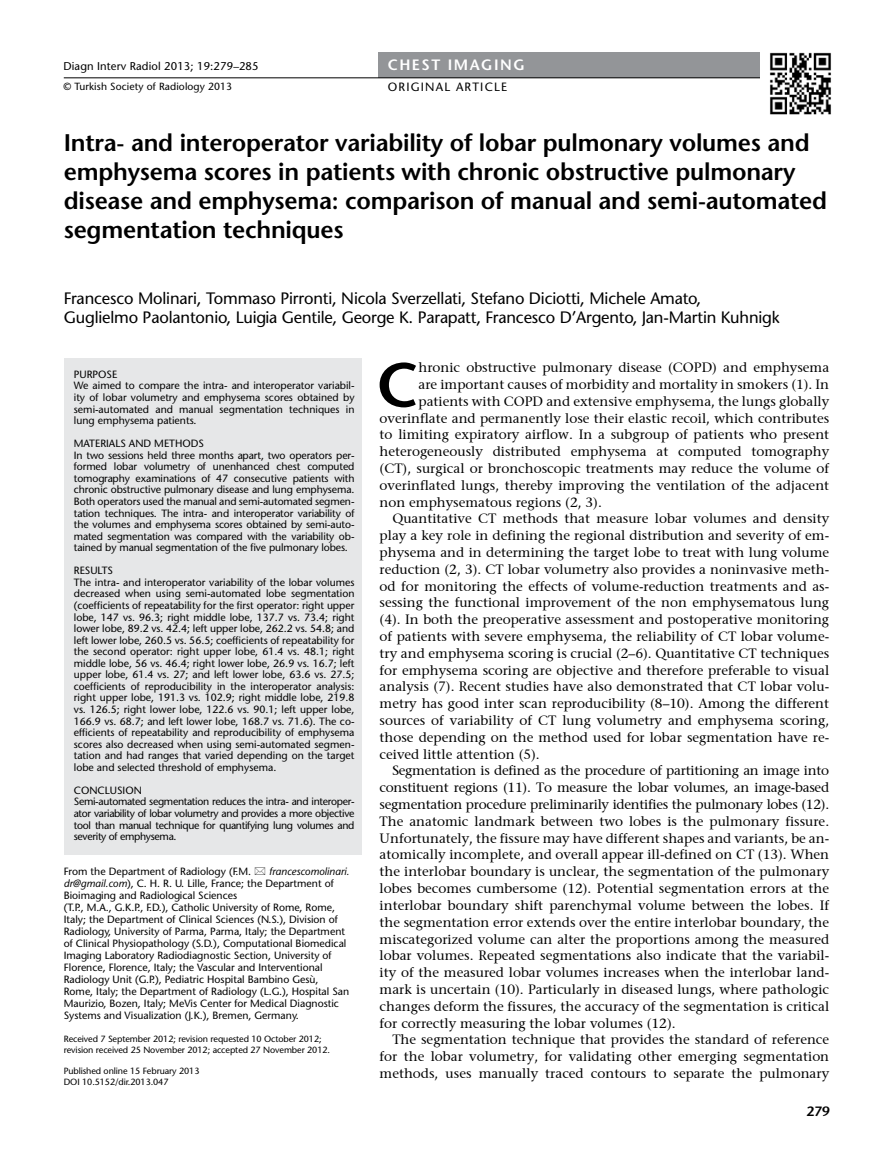
<style>
.page{position:relative;width:893px;height:1170px;background:#fff}
.page>*{position:absolute;margin:0;border:0;box-sizing:border-box;transform-origin:0 0}
.t1{font:600 62.1px "Stone Sans Std";color:#000}
.t2{font:600 24px/28.8px "Stone Sans Std";letter-spacing:-.01em;color:#000}
.t3{font:16.5px/19.8px "Stone Sans Normal Tr";letter-spacing:-.01em;color:#000}
.t4{font:600 15px "Stone Sans Std";letter-spacing:.1em;color:#fff}
.t5{font:13.5px "Stone Serif";color:#000}
.t6{font:13.5px "Stone Serif";letter-spacing:-.02em;color:#000}
.t7{font:600 13.5px "Stone Sans Std";color:#000}
.t8{font:12px "Stone Sans Normal Tr";letter-spacing:.1em;color:#000}
.t9{font:11.25px "Stone Sans Normal Tr";letter-spacing:.01em;color:#000}
.t10{font:10.5px/11.6px "Stone Sans Normal Tr";color:#000}
.t11{font:10.5px/11.6px "Stone Sans Normal Tr";letter-spacing:-.03em;color:#000}
.t12{font:10.5px "Stone Sans Italic Tr";color:#000}
.t13{font:10.35px "Stone Sans Normal Tr";letter-spacing:.01em;color:#000}
.t14{font:9px/10.8px "Stone Sans Normal Tr";letter-spacing:-.01em;color:#000}
.s1{font-family:"Stone Sans Italic Tr"}
</style>
<div class="page">
<div style="left:378px;top:52px;width:451px;height:26px;background:#939598"></div>
<hr style="left:64px;top:78px;width:765px;height:1px;background:#000">
<div style="left:64px;top:358px;width:297px;height:497px;background:#e6e7e8"></div>
<img style="left:760px;top:52px;width:71px;height:63px">
<p class="t9" style="left:63px;top:59px;width:197px">Diagn Interv Radiol 2013; 19:279–285</p>
<p class="t13" style="left:63px;top:80px;width:170px">© Turkish Society of Radiology 2013</p>
<p class="t4" style="left:388px;top:56px;width:139px">CHEST IMAGING</p>
<p class="t8" style="left:388px;top:79px;width:121px">ORIGINAL ARTICLE</p>
<h2 class="t2" style="left:64px;top:128px;width:765px">Intra- and interoperator variability of lobar pulmonary volumes and emphysema scores in patients with chronic obstructive pulmonary disease and emphysema: comparison of manual and semi-automated segmentation techniques</h2>
<p class="t3" style="left:64px;top:288px;width:717px">Francesco Molinari, Tommaso Pirronti, Nicola Sverzellati, Stefano Diciotti, Michele Amato,<br>Guglielmo Paolantonio, Luigia Gentile, George K. Parapatt, Francesco D’Argento, Jan-Martin Kuhnigk</p>
<p class="t10" style="left:74px;top:368px;width:282px">PURPOSE<br>We aimed to compare the intra- and interoperator variabil&shy;ity of lobar volumetry and emphysema scores obtained by semi-automated and manual segmentation techniques in lung emphysema patients.</p>
<p class="t10" style="left:74px;top:437px;width:282px">MATERIALS AND METHODS<br>In two sessions held three months apart, two operators per&shy;formed lobar volumetry of unenhanced chest computed tomography examinations of 47 consecutive patients with chronic obstructive pulmonary disease and lung emphysema.<br>Both operators used the manual and semi-automated segmen&shy;tation techniques. The intra- and interoperator variability of the volumes and emphysema scores obtained by semi-auto&shy;mated segmentation was compared with the variability ob&shy;tained by manual segmentation of the five pulmonary lobes.</p>
<p class="t10" style="left:74px;top:564px;width:282px">RESULTS<br>The intra- and interoperator variability of the lobar volumes decreased when using semi-automated lobe segmentation (coefficients of repeatability for the first operator: right upper lobe, 147 vs. 96.3; right middle lobe, 137.7 vs. 73.4; right lower lobe, 89.2 vs. 42.4; left upper lobe, 262.2 vs. 54.8; and left lower lobe, 260.5 vs. 56.5; coefficients of repeatability for the second operator: right upper lobe, 61.4 vs. 48.1; right middle lobe, 56 vs. 46.4; right lower lobe, 26.9 vs. 16.7; left upper lobe, 61.4 vs. 27; and left lower lobe, 63.6 vs. 27.5; coefficients of reproducibility in the interoperator analysis: right upper lobe, 191.3 vs. 102.9; right middle lobe, 219.8 vs. 126.5; right lower lobe, 122.6 vs. 90.1; left upper lobe, 166.9 vs. 68.7; and left lower lobe, 168.7 vs. 71.6). The co&shy;efficients of repeatability and reproducibility of emphysema scores also decreased when using semi-automated segmen&shy;tation and had ranges that varied depending on the target lobe and selected threshold of emphysema.</p>
<p class="t11" style="left:74px;top:784px;width:282px">CONCLUSION<br>Semi-automated segmentation reduces the intra- and interoper&shy;ator variability of lobar volumetry and provides a more objective tool than manual technique for quantifying lung volumes and severity of emphysema.</p>
<p class="t10" style="left:64px;top:865px;width:189px">From the Department of Radiology (F.M.</p>
<p class="t12" style="left:269px;top:864px;width:82px">francescomolinari.</p>
<p class="t10" style="left:64px;top:877px;width:287px;line-height:12px"><span class="s1">dr@gmail.com</span>), C. H. R. U. Lille, France; the Department of Bioimaging and Radiological Sciences<br>(T.P., M.A., G.K.P., F.D.), Catholic University of Rome, Rome, Italy; the Department of Clinical Sciences (N.S.), Division of Radiology, University of Parma, Parma, Italy; the Department of Clinical Physiopathology (S.D.), Computational Biomedical Imaging Laboratory Radiodiagnostic Section, University of Florence, Florence, Italy; the Vascular and Interventional Radiology Unit (G.P.), Pediatric Hospital Bambino Gesù, Rome, Italy; the Department of Radiology (L.G.), Hospital San Maurizio, Bozen, Italy; MeVis Center for Medical Diagnostic Systems and Visualization (J.K.), Bremen, Germany.</p>
<p class="t14" style="left:64px;top:1033px;width:268px">Received 7 September 2012; revision requested 10 October 2012; revision received 25 November 2012; accepted 27 November 2012.</p>
<p class="t14" style="left:64px;top:1065px;width:137px">Published online 15 February 2013<br>DOI 10.5152/dir.2013.047</p>
<h1 class="t1" style="left:377px;top:347px;width:43px">C</h1>
<p class="t5" style="left:418px;top:359px;width:412px">hronic obstructive pulmonary disease (COPD) and emphysema</p>
<p class="t5" style="left:418px;top:375px;width:412px">are important causes of morbidity and mortality in smokers (1). In</p>
<p class="t5" style="left:418px;top:392px;width:412px">patients with COPD and extensive emphysema, the lungs globally</p>
<p class="t5" style="left:380px;top:409px;width:451px">overinflate and permanently lose their elastic recoil, which contributes</p>
<p class="t5" style="left:380px;top:426px;width:451px">to limiting expiratory airflow. In a subgroup of patients who present</p>
<p class="t5" style="left:380px;top:442px;width:451px">heterogeneously distributed emphysema at computed tomography</p>
<p class="t5" style="left:380px;top:459px;width:451px">(CT), surgical or bronchoscopic treatments may reduce the volume of</p>
<p class="t5" style="left:380px;top:476px;width:451px">overinflated lungs, thereby improving the ventilation of the adjacent</p>
<p class="t5" style="left:380px;top:493px;width:224px">non emphysematous regions (2, 3).</p>
<p class="t5" style="left:392px;top:510px;width:438px">Quantitative CT methods that measure lobar volumes and density</p>
<p class="t5" style="left:380px;top:526px;width:451px">play a key role in defining the regional distribution and severity of em-</p>
<p class="t5" style="left:380px;top:543px;width:451px">physema and in determining the target lobe to treat with lung volume</p>
<p class="t5" style="left:380px;top:560px;width:451px">reduction (2, 3). CT lobar volumetry also provides a noninvasive meth-</p>
<p class="t5" style="left:380px;top:577px;width:451px">od for monitoring the effects of volume-reduction treatments and as-</p>
<p class="t5" style="left:380px;top:594px;width:451px">sessing the functional improvement of the non emphysematous lung</p>
<p class="t5" style="left:380px;top:610px;width:451px">(4). In both the preoperative assessment and postoperative monitoring</p>
<p class="t5" style="left:380px;top:627px;width:451px">of patients with severe emphysema, the reliability of CT lobar volume-</p>
<p class="t5" style="left:380px;top:644px;width:451px">try and emphysema scoring is crucial (2–6). Quantitative CT techniques</p>
<p class="t5" style="left:380px;top:661px;width:451px">for emphysema scoring are objective and therefore preferable to visual</p>
<p class="t5" style="left:380px;top:678px;width:451px">analysis (7). Recent studies have also demonstrated that CT lobar volu-</p>
<p class="t5" style="left:380px;top:694px;width:451px">metry has good inter scan reproducibility (8–10). Among the different</p>
<p class="t5" style="left:380px;top:711px;width:451px">sources of variability of CT lung volumetry and emphysema scoring,</p>
<p class="t5" style="left:380px;top:728px;width:451px">those depending on the method used for lobar segmentation have re-</p>
<p class="t5" style="left:380px;top:745px;width:162px">ceived little attention (5).</p>
<p class="t6" style="left:392px;top:762px;width:438px">Segmentation is defined as the procedure of partitioning an image into</p>
<p class="t6" style="left:380px;top:778px;width:451px">constituent regions (11). To measure the lobar volumes, an image-based</p>
<p class="t6" style="left:380px;top:795px;width:451px">segmentation procedure preliminarily identifies the pulmonary lobes (12).</p>
<p class="t5" style="left:380px;top:812px;width:451px">The anatomic landmark between two lobes is the pulmonary fissure.</p>
<p class="t5" style="left:380px;top:829px;width:451px">Unfortunately, the fissure may have different shapes and variants, be an-</p>
<p class="t5" style="left:380px;top:846px;width:451px">atomically incomplete, and overall appear ill-defined on CT (13). When</p>
<p class="t5" style="left:380px;top:862px;width:451px">the interlobar boundary is unclear, the segmentation of the pulmonary</p>
<p class="t5" style="left:380px;top:879px;width:451px">lobes becomes cumbersome (12). Potential segmentation errors at the</p>
<p class="t5" style="left:380px;top:896px;width:451px">interlobar boundary shift parenchymal volume between the lobes. If</p>
<p class="t5" style="left:380px;top:913px;width:451px">the segmentation error extends over the entire interlobar boundary, the</p>
<p class="t5" style="left:380px;top:929px;width:451px">miscategorized volume can alter the proportions among the measured</p>
<p class="t5" style="left:380px;top:946px;width:451px">lobar volumes. Repeated segmentations also indicate that the variabil-</p>
<p class="t5" style="left:380px;top:963px;width:451px">ity of the measured lobar volumes increases when the interlobar land-</p>
<p class="t5" style="left:380px;top:980px;width:451px">mark is uncertain (10). Particularly in diseased lungs, where pathologic</p>
<p class="t5" style="left:380px;top:997px;width:451px">changes deform the fissures, the accuracy of the segmentation is critical</p>
<p class="t5" style="left:380px;top:1013px;width:298px">for correctly measuring the lobar volumes (12).</p>
<p class="t5" style="left:392px;top:1030px;width:438px">The segmentation technique that provides the standard of reference</p>
<p class="t5" style="left:380px;top:1047px;width:451px">for the lobar volumetry, for validating other emerging segmentation</p>
<p class="t5" style="left:380px;top:1064px;width:451px">methods, uses manually traced contours to separate the pulmonary</p>
<p class="t7" style="left:807px;top:1103px;width:25px">279</p>
</div>
